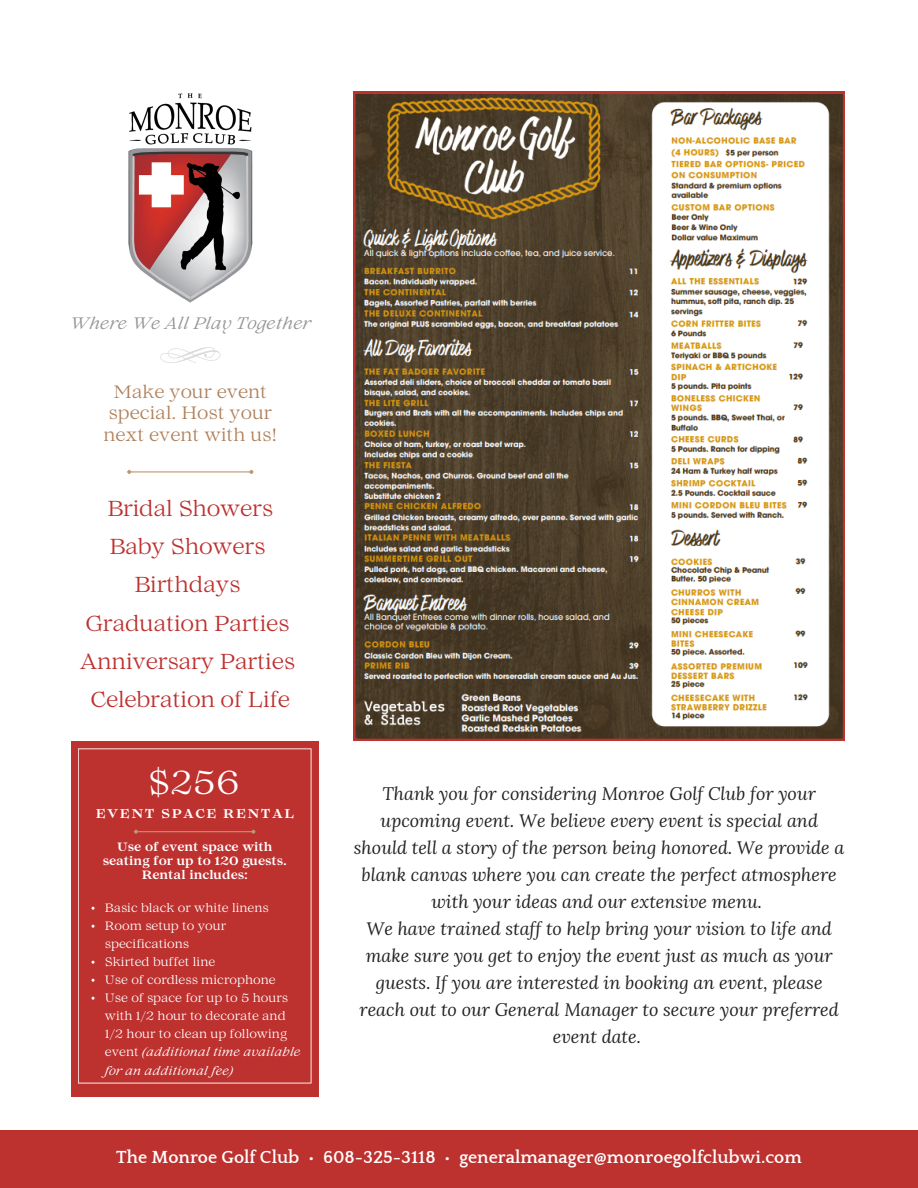
<style>
.page{position:relative;width:918px;height:1188px;background:#fff}
.page>*{position:absolute;margin:0;border:0;box-sizing:border-box;transform-origin:0 0}
.t1{font:33.15px "Lovelace Text";color:#fff}
.t2{font:21.6px/38.1px "Lovelace Text";letter-spacing:-.015em;color:#bd312f;text-align:center}
.t3{font:italic 18px/27px "Lora";color:#222;text-align:center}
.t4{font:700 18px "Quattrocento";color:#fff}
.t5{font:17.85px/21.3px "Lovelace Text";color:#af8059;text-align:center}
.t6{font:italic 16.5px "Lovelace Text";color:#949496}
.t7{font:700 12.6px "Lovelace Text";letter-spacing:.115em;color:#fff}
.t8{font:12px/18.3px "Lovelace Text";color:#fff}
.t9{font:700 12px/14px "Lovelace Text";color:#fff;text-align:center}
.s1{font-style:italic}
</style>
<div class="page">
<div style="left:0;top:1131px;width:918px;height:57px;background:#bd312f"></div>
<img style="left:353px;top:92px;width:492px;height:649px">
<hr style="left:131px;top:471px;width:119px;height:1px;background:#c19571">
<svg style="left:127px;top:469px;width:6px;height:5px"></svg>
<svg style="left:248px;top:469px;width:6px;height:5px"></svg>
<img style="left:128px;top:93px;width:125px;height:210px">
<svg style="left:160px;top:347px;width:60px;height:16px"></svg>
<div style="left:71px;top:741px;width:248px;height:355px;background:#bd312f"></div>
<svg style="left:78px;top:748px;width:233px;height:336px"></svg>
<hr style="left:138px;top:831px;width:114px;height:1px;background:#c19571">
<svg style="left:133px;top:828px;width:6px;height:7px"></svg>
<svg style="left:250px;top:828px;width:7px;height:7px"></svg>
<h5 class="t6" style="left:70px;top:318px;width:243px">Where We All Play Together</h5>
<h1 class="t5" style="left:103px;top:383px;width:175px">Make your event special. Host your next event with us!</h1>
<h2 class="t2" style="left:80px;top:492px;width:217px">Bridal Showers<br>Baby Showers<br>Birthdays<br>Graduation Parties<br>Anniversary Parties<br>Celebration of Life</h2>
<h6 class="t1" style="left:148px;top:770px;width:93px">$256</h6>
<h4 class="t7" style="left:96px;top:808px;width:200px">EVENT SPACE RENTAL</h4>
<p class="t9" style="left:103px;top:841px;width:186px">Use of event space with seating for up to 120 guests.<br>Rental includes:</p>
<p class="t8" style="left:105px;top:900px;width:165px">Basic black or white linens</p>
<p class="t8" style="left:105px;top:918px;width:123px">Room setup to your specifications</p>
<p class="t8" style="left:105px;top:954px;width:112px">Skirted buffet line</p>
<p class="t8" style="left:105px;top:972px;width:172px">Use of cordless microphone</p>
<p class="t8" style="left:105px;top:990px;width:197px">Use of space for up to 5 hours with 1/2 hour to decorate and<br>1/2 hour to clean up following event <span class="s1">(additional time available for an additional fee)</span></p>
<p class="t3" style="left:354px;top:780px;width:492px">Thank you for considering Monroe Golf Club for your upcoming event. We believe every event is special and should tell a story of the person being honored. We provide a blank canvas where you can create the perfect atmosphere with your ideas and our extensive menu.<br>We have trained staff to help bring your vision to life and make sure you get to enjoy the event just as much as your guests. If you are interested in booking an event, please reach out to our General Manager to secure your preferred event date.</p>
<h4 class="t4" style="left:116px;top:1148px;width:687px">The Monroe Golf Club • 608-325-3118 • generalmanager@monroegolfclubwi.com</h4>
</div>
